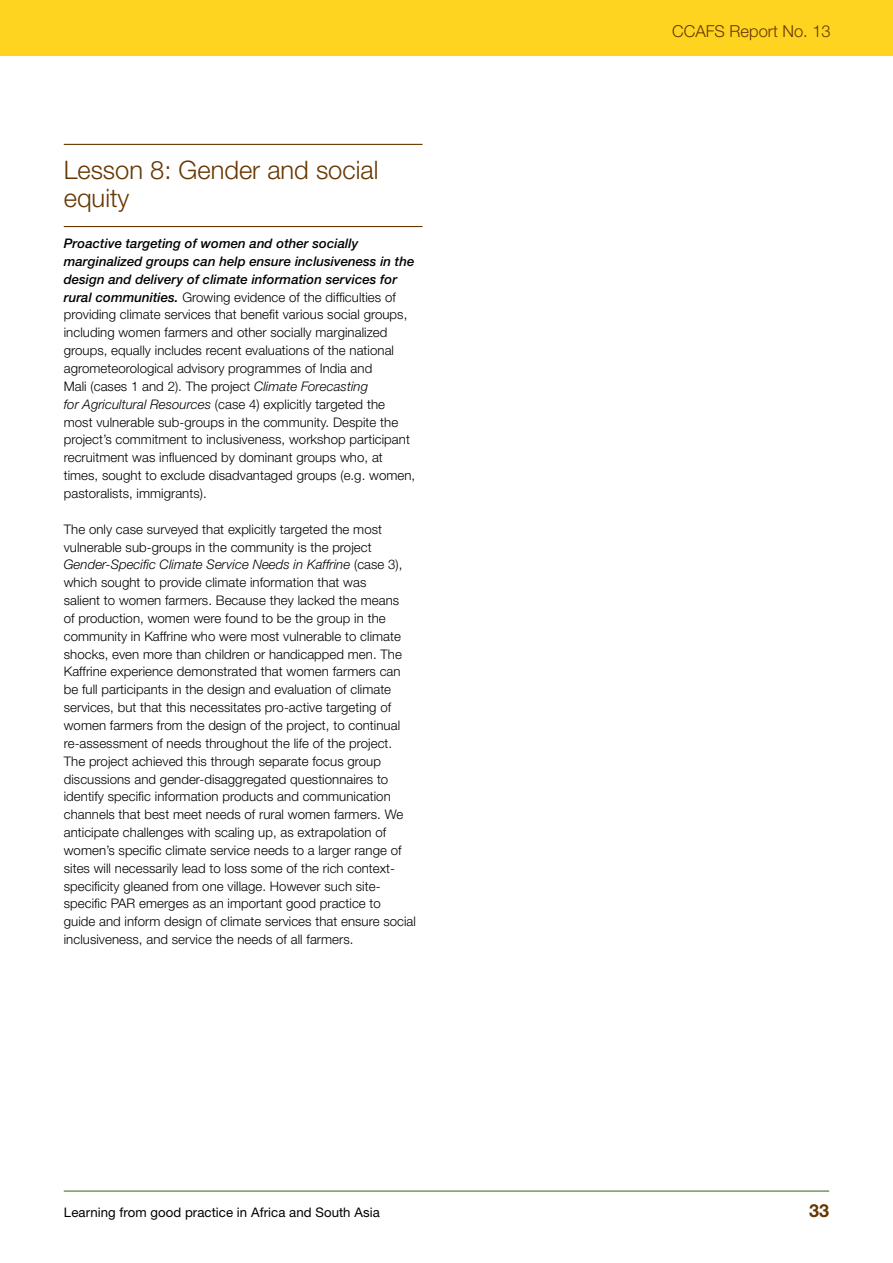
<style>
.page{position:relative;width:893px;height:1263px;background:#fff}
.page>*{position:absolute;margin:0;border:0;box-sizing:border-box;transform-origin:0 0}
.t1{font:300 25.5px/28.5px "Helvetica Neue LT Std";color:#663700}
.t2{font:700 18px "Helvetica Neue LT Std";color:#663700}
.t3{font:300 16.5px "Helvetica Neue LT Std";color:#663700}
.t4{font:300 13.2px/17.9px "Helvetica Neue LT Std";letter-spacing:.005em;color:#000}
.t5{font:13.2px "Helvetica Neue LT Std";letter-spacing:.005em;color:#000}
.s1{font-weight:500;font-style:italic}
.s2{font-style:italic}
</style>
<div class="page">
<div style="left:0;top:0;width:893px;height:55px;background:#ffd420"></div>
<hr style="left:64px;top:1190px;width:765px;height:1px;background:#49742a">
<hr style="left:64px;top:144px;width:359px;height:1px;background:#663700">
<hr style="left:64px;top:226px;width:359px;height:1px;background:#663700">
<h1 class="t1" style="left:64px;top:155px;width:316px">Lesson 8: Gender and social equity</h1>
<p class="t4" style="left:64px;top:234px;width:353px"><span class="s1">Proactive targeting of women and other socially marginalized groups can help ensure inclusiveness in the design and delivery of climate information services for rural communities.</span> Growing evidence of the difficulties of providing climate services that benefit various social groups, including women farmers and other socially marginalized groups, equally includes recent evaluations of the national agrometeorological advisory programmes of India and<br>Mali (cases 1 and 2). The project <span class="s2">Climate Forecasting<br>for Agricultural Resources</span> (case 4) explicitly targeted the most vulnerable sub-groups in the community. Despite the project’s commitment to inclusiveness, workshop participant recruitment was influenced by dominant groups who, at times, sought to exclude disadvantaged groups (e.g. women, pastoralists, immigrants).</p>
<p class="t4" style="left:64px;top:520px;width:354px">The only case surveyed that explicitly targeted the most vulnerable sub-groups in the community is the project <span class="s2">Gender-Specific Climate Service Needs in Kaffrine</span> (case 3), which sought to provide climate information that was<br>salient to women farmers. Because they lacked the means<br>of production, women were found to be the group in the community in Kaffrine who were most vulnerable to climate shocks, even more than children or handicapped men. The Kaffrine experience demonstrated that women farmers can be full participants in the design and evaluation of climate services, but that this necessitates pro-active targeting of women farmers from the design of the project, to continual re-assessment of needs throughout the life of the project.<br>The project achieved this through separate focus group discussions and gender-disaggregated questionnaires to identify specific information products and communication channels that best meet needs of rural women farmers. We anticipate challenges with scaling up, as extrapolation of women’s specific climate service needs to a larger range of sites will necessarily lead to loss some of the rich context&shy;specificity gleaned from one village. However such site&shy;specific PAR emerges as an important good practice to<br>guide and inform design of climate services that ensure social inclusiveness, and service the needs of all farmers.</p>
<p class="t5" style="left:64px;top:1204px;width:317px">Learning from good practice in Africa and South Asia</p>
<p class="t3" style="left:672px;top:21px;width:160px">CCAFS Report No. 13</p>
<h2 class="t2" style="left:809px;top:1200px;width:22px">33</h2>
</div>
